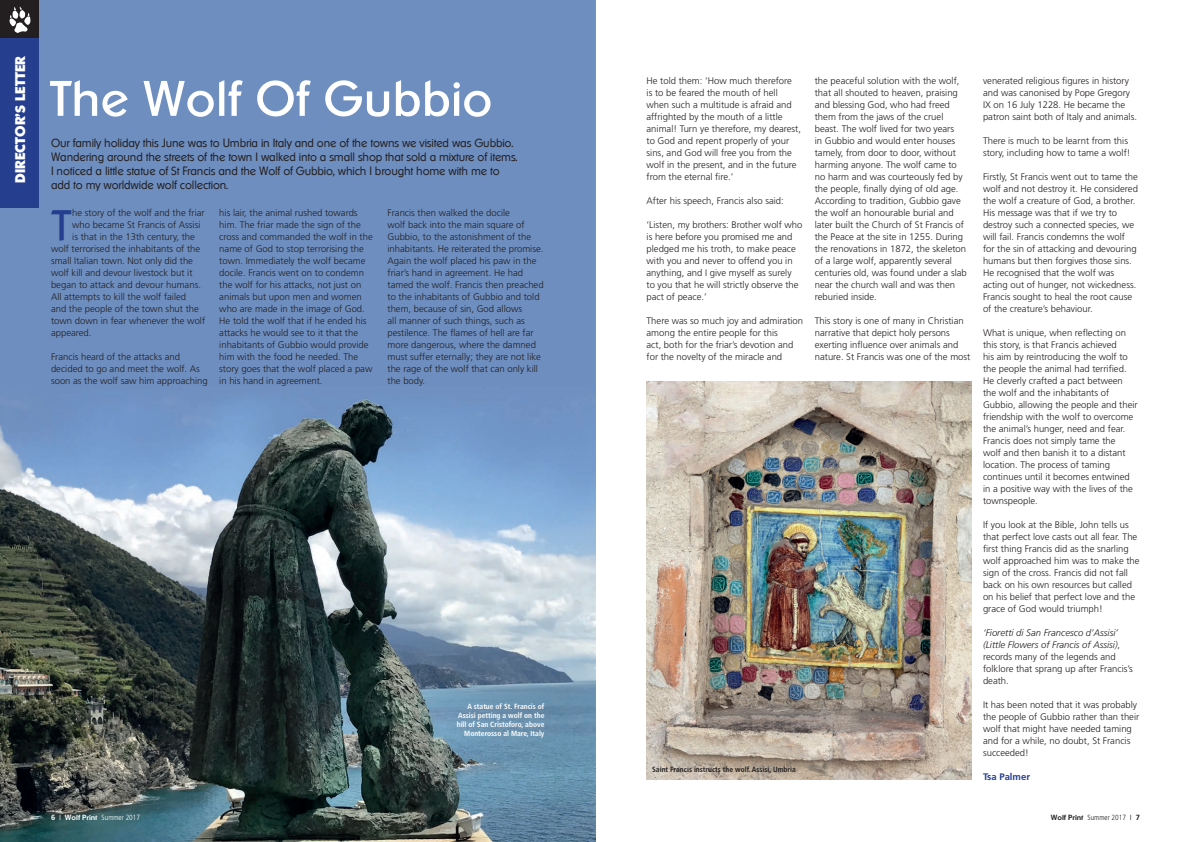
<style>
.page{position:relative;width:1191px;height:842px;background:#fff}
.page>*{position:absolute;margin:0;border:0;box-sizing:border-box;transform-origin:0 0}
.t1{font:50px "Sharnay";color:#fff}
.t2{font:44.4px "Kabob";color:#253f8e}
.t3{font:800 14px "Sharnay";color:#fff}
.t4{font:300 12px/14px "Sharnay";letter-spacing:-.015em;color:#231f20;scale:.95 1}
.t5{font:300 9.5px/12px "Frutiger";color:#231f20}
.t6{font:700 9.5px "Frutiger";color:#253f8e}
.t7{font:700 condensed 7.5px/9px "Frutiger";color:#fff;text-align:right}
.t8{font:700 condensed 7.5px "Frutiger";color:#231f20}
.t9{font:300 condensed 7.5px "Frutiger";color:#fff}
.t10{font:300 condensed 7.5px "Frutiger";color:#231f20}
.s1{font-style:italic}
.s2{font-weight:700;font-stretch:normal}
.s3{font-family:"Sharnay";font-weight:400;font-stretch:normal}
.s4{font-family:"Sharnay";font-weight:700;font-stretch:normal}
</style>
<div class="page">
<img style="left:595px;top:0;width:1px;height:842px">
<img style="left:646px;top:381px;width:325px;height:398px">
<img style="left:0;top:0;width:595px;height:842px">
<div style="left:0;top:0;width:38px;height:38px;background:#231f20"></div>
<svg style="left:10px;top:6px;width:20px;height:27px"></svg>
<div style="left:0;top:38px;width:38px;height:169px;background:#253f8e"></div>
<p class="t3" style="left:12px;top:183px;width:129px;rotate:-90deg">DIRECTOR’S LETTER</p>
<p class="t1" style="left:50px;top:71px;width:444px">The Wolf Of Gubbio</p>
<p class="t4" style="left:51px;top:136px;width:492px">Our family holiday this June was to Umbria in Italy and one of the towns we visited was Gubbio.<br>Wandering around the streets of the town I walked into a small shop that sold a mixture of items.<br>I noticed a little statue of St Francis and the Wolf of Gubbio, which I brought home with me to add to my worldwide wolf collection.</p>
<p class="t2" style="left:51px;top:199px;width:23px">T</p>
<p class="t5" style="left:72px;top:207px;width:134px">he story of the wolf and the friar</p>
<p class="t5" style="left:219px;top:207px;width:155px">his lair, the animal rushed towards him. The friar made the sign of the cross and commanded the wolf in the name of God to stop terrorising the town. Immediately the wolf became docile. Francis went on to condemn the wolf for his attacks, not just on animals but upon men and women who are made in the image of God.<br>He told the wolf that if he ended his attacks he would see to it that the inhabitants of Gubbio would provide him with the food he needed. The story goes that the wolf placed a paw in his hand in agreement.</p>
<p class="t5" style="left:387px;top:207px;width:158px">Francis then walked the docile<br>wolf back into the main square of Gubbio, to the astonishment of the inhabitants. He reiterated the promise.<br>Again the wolf placed his paw in the friar’s hand in agreement. He had tamed the wolf. Francis then preached to the inhabitants of Gubbio and told them, because of sin, God allows<br>all manner of such things, such as pestilence. The flames of hell are far more dangerous, where the damned must suffer eternally; they are not like the rage of the wolf that can only kill the body.</p>
<p class="t5" style="left:72px;top:219px;width:130px">who became St Francis of Assisi</p>
<p class="t5" style="left:72px;top:231px;width:124px">is that in the 13th century, the</p>
<p class="t5" style="left:51px;top:243px;width:151px">wolf terrorised the inhabitants of the</p>
<p class="t5" style="left:51px;top:255px;width:143px">small Italian town. Not only did the</p>
<p class="t5" style="left:51px;top:267px;width:143px">wolf kill and devour livestock but it</p>
<p class="t5" style="left:51px;top:279px;width:151px">began to attack and devour humans.</p>
<p class="t5" style="left:51px;top:291px;width:137px">All attempts to kill the wolf failed</p>
<p class="t5" style="left:51px;top:303px;width:149px">and the people of the town shut the</p>
<p class="t5" style="left:51px;top:315px;width:156px">town down in fear whenever the wolf</p>
<p class="t5" style="left:51px;top:327px;width:42px">appeared.</p>
<p class="t5" style="left:51px;top:351px;width:158px">Francis heard of the attacks and decided to go and meet the wolf. As soon as the wolf saw him approaching</p>
<p class="t7" style="left:457px;top:701px;width:89px">A statue of St. Francis of<br>Assisi petting a wolf on the hill of San Cristoforo, above<br>Monterosso al Mare, Italy</p>
<p class="t5" style="left:646px;top:75px;width:156px">He told them: ‘How much therefore<br>is to be feared the mouth of hell when such a multitude is afraid and affrighted by the mouth of a little animal! Turn ye therefore, my dearest, to God and repent properly of your sins, and God will free you from the wolf in the present, and in the future from the eternal fire.’</p>
<p class="t5" style="left:646px;top:195px;width:139px">After his speech, Francis also said:</p>
<p class="t5" style="left:646px;top:219px;width:157px">‘Listen, my brothers: Brother wolf who is here before you promised me and pledged me his troth, to make peace with you and never to offend you in anything, and I give myself as surely<br>to you that he will strictly observe the pact of peace.’</p>
<p class="t5" style="left:646px;top:315px;width:158px">There was so much joy and admiration among the entire people for this<br>act, both for the friar’s devotion and for the novelty of the miracle and</p>
<p class="t5" style="left:814px;top:75px;width:154px">the peaceful solution with the wolf, that all shouted to heaven, praising and blessing God, who had freed them from the jaws of the cruel beast. The wolf lived for two years<br>in Gubbio and would enter houses tamely, from door to door, without harming anyone. The wolf came to no harm and was courteously fed by the people, finally dying of old age.<br>According to tradition, Gubbio gave the wolf an honourable burial and later built the Church of St Francis of the Peace at the site in 1255. During the renovations in 1872, the skeleton of a large wolf, apparently several centuries old, was found under a slab near the church wall and was then reburied inside.</p>
<p class="t5" style="left:814px;top:315px;width:157px">This story is one of many in Christian narrative that depict holy persons exerting influence over animals and nature. St Francis was one of the most</p>
<p class="t8" style="left:652px;top:764px;width:145px">Saint Francis instructs the wolf. Assisi, Umbria</p>
<p class="t5" style="left:983px;top:75px;width:155px">venerated religious figures in history and was canonised by Pope Gregory IX on 16 July 1228. He became the patron saint both of Italy and animals.</p>
<p class="t5" style="left:983px;top:135px;width:149px">There is much to be learnt from this story, including how to tame a wolf!</p>
<p class="t5" style="left:983px;top:171px;width:156px">Firstly, St Francis went out to tame the wolf and not destroy it. He considered the wolf a creature of God, a brother.<br>His message was that if we try to destroy such a connected species, we will fail. Francis condemns the wolf for the sin of attacking and devouring humans but then forgives those sins.<br>He recognised that the wolf was acting out of hunger, not wickedness.<br>Francis sought to heal the root cause of the creature’s behaviour.</p>
<p class="t5" style="left:983px;top:327px;width:156px">What is unique, when reflecting on this story, is that Francis achieved<br>his aim by reintroducing the wolf to the people the animal had terrified.<br>He cleverly crafted a pact between the wolf and the inhabitants of Gubbio, allowing the people and their friendship with the wolf to overcome the animal’s hunger, need and fear.<br>Francis does not simply tame the<br>wolf and then banish it to a distant location. The process of taming continues until it becomes entwined in a positive way with the lives of the townspeople.</p>
<p class="t5" style="left:983px;top:519px;width:158px">If you look at the Bible, John tells us that perfect love casts out all fear. The first thing Francis did as the snarling wolf approached him was to make the sign of the cross. Francis did not fall back on his own resources but called on his belief that perfect love and the grace of God would triumph!</p>
<p class="t5" style="left:983px;top:627px;width:151px"><span class="s1">‘Fioretti di San Francesco d’Assisi’ (Little Flowers of Francis of Assisi)</span>, records many of the legends and folklore that sprang up after Francis’s death.</p>
<p class="t5" style="left:983px;top:699px;width:158px">It has been noted that it was probably the people of Gubbio rather than their wolf that might have needed taming and for a while, no doubt, St Francis succeeded!</p>
<p class="t6" style="left:983px;top:771px;width:48px">Tsa Palmer</p>
<p class="t9" style="left:51px;top:814px;width:91px"><span class="s2">6</span> <span class="s3">|</span> <span class="s4">Wolf Print</span> Summer 2017</p>
<p class="t10" style="left:1050px;top:814px;width:91px"><span class="s4">Wolf Print</span> Summer 2017 <span class="s3">|</span> <span class="s2">7</span></p>
</div>
